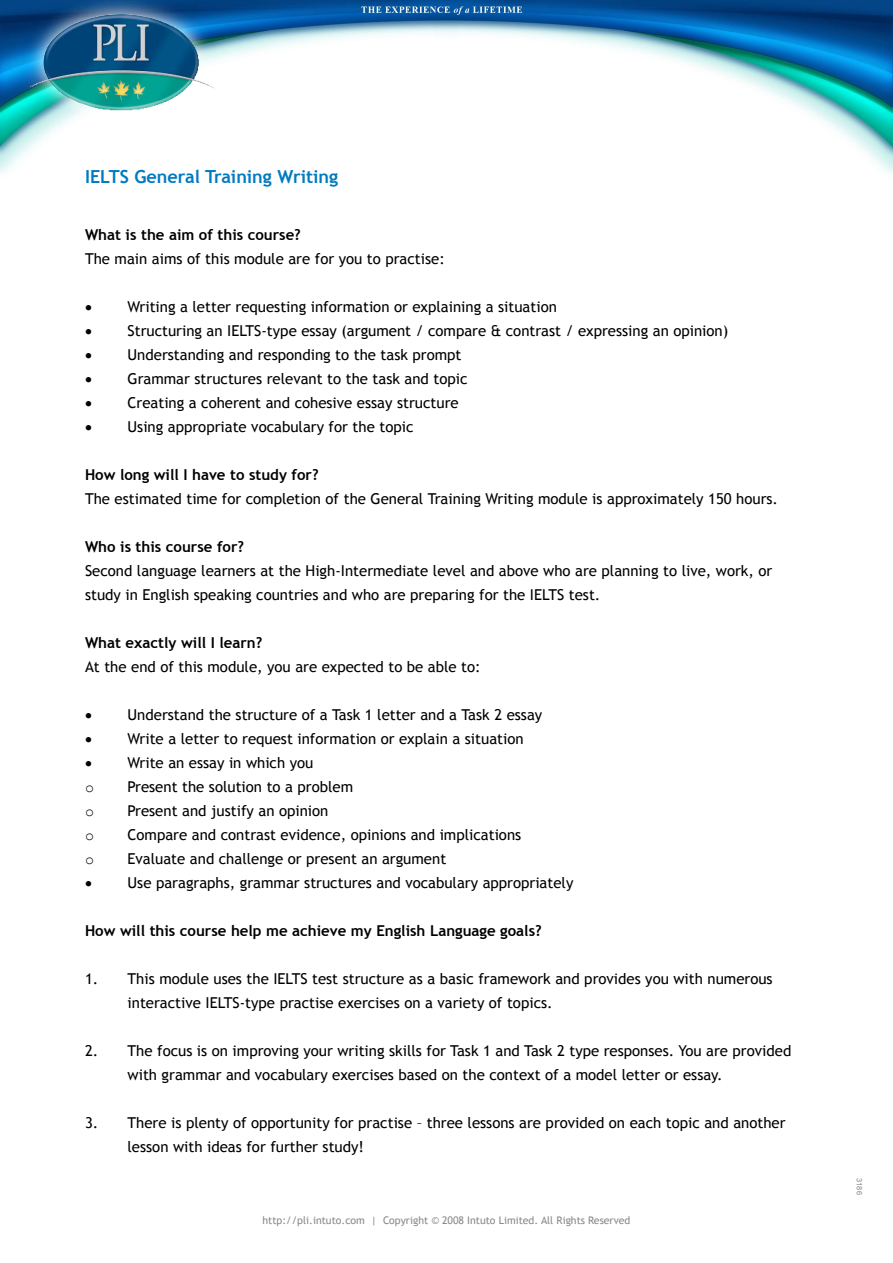
<style>
.page{position:relative;width:893px;height:1263px;background:#fff}
.page>*{position:absolute;margin:0;border:0;box-sizing:border-box;transform-origin:0 0}
.t1{font:700 18px "Trebuchet MS";color:#007ac0}
.t2{font:15px/24px "Trebuchet MS";color:#000}
.t3{font:700 15px "Trebuchet MS";color:#000}
.t4{font:15px "Courier New";color:#000}
.t5{font:10.5px "Trebuchet MS";color:#878889}
.t6{font:7.5px "Arial";color:#878889}
</style>
<div class="page">
<img style="left:0;top:0;width:893px;height:174px">
<svg style="left:15px;top:0;width:215px;height:130px"></svg>
<img style="left:31px;top:14px;width:183px;height:96px">
<p class="t1" style="left:85px;top:166px;width:255px">IELTS General Training Writing</p>
<p class="t3" style="left:85px;top:225px;width:217px">What is the aim of this course?</p>
<p class="t2" style="left:85px;top:247px;width:361px">The main aims of this module are for you to practise:</p>
<p class="t2" style="left:85px;top:295px;width:473px">• Writing a letter requesting information or explaining a situation</p>
<p class="t2" style="left:85px;top:319px;width:645px">• Structuring an IELTS-type essay (argument / compare &amp; contrast / expressing an opinion)</p>
<p class="t2" style="left:85px;top:343px;width:378px">• Understanding and responding to the task prompt</p>
<p class="t2" style="left:85px;top:367px;width:384px">• Grammar structures relevant to the task and topic</p>
<p class="t2" style="left:85px;top:391px;width:375px">• Creating a coherent and cohesive essay structure</p>
<p class="t2" style="left:85px;top:415px;width:330px">• Using appropriate vocabulary for the topic</p>
<p class="t3" style="left:85px;top:465px;width:235px">How long will I have to study for?</p>
<p class="t2" style="left:85px;top:487px;width:695px">The estimated time for completion of the General Training Writing module is approximately 150 hours.</p>
<p class="t3" style="left:85px;top:537px;width:160px">Who is this course for?</p>
<p class="t2" style="left:85px;top:559px;width:689px">Second language learners at the High-Intermediate level and above who are planning to live, work, or study in English speaking countries and who are preparing for the IELTS test.</p>
<p class="t3" style="left:85px;top:633px;width:179px">What exactly will I learn?</p>
<p class="t2" style="left:85px;top:655px;width:397px">At the end of this module, you are expected to be able to:</p>
<p class="t2" style="left:85px;top:703px;width:459px">• Understand the structure of a Task 1 letter and a Task 2 essay</p>
<p class="t2" style="left:85px;top:727px;width:440px">• Write a letter to request information or explain a situation</p>
<p class="t2" style="left:85px;top:751px;width:230px">• Write an essay in which you</p>
<p class="t4" style="left:85px;top:778px;width:10px">o</p>
<p class="t2" style="left:128px;top:775px;width:227px">Present the solution to a problem</p>
<p class="t4" style="left:85px;top:802px;width:10px">o</p>
<p class="t2" style="left:128px;top:799px;width:202px">Present and justify an opinion</p>
<p class="t4" style="left:85px;top:826px;width:10px">o</p>
<p class="t2" style="left:128px;top:823px;width:395px">Compare and contrast evidence, opinions and implications</p>
<p class="t4" style="left:85px;top:850px;width:10px">o</p>
<p class="t2" style="left:128px;top:847px;width:320px">Evaluate and challenge or present an argument</p>
<p class="t2" style="left:85px;top:871px;width:490px">• Use paragraphs, grammar structures and vocabulary appropriately</p>
<p class="t3" style="left:85px;top:921px;width:458px">How will this course help me achieve my English Language goals?</p>
<p class="t2" style="left:128px;top:967px;width:647px;text-indent:-43px">1. This module uses the IELTS test structure as a basic framework and provides you with numerous interactive IELTS-type practise exercises on a variety of topics.</p>
<p class="t2" style="left:128px;top:1039px;width:665px;text-indent:-43px">2. The focus is on improving your writing skills for Task 1 and Task 2 type responses. You are provided with grammar and vocabulary exercises based on the context of a model letter or essay.</p>
<p class="t2" style="left:128px;top:1111px;width:660px;text-indent:-43px">3. There is plenty of opportunity for practise – three lessons are provided on each topic and another lesson with ideas for further study!</p>
<p class="t5" style="left:263px;top:1214px;width:369px">http://pli.intuto.com | Copyright © 2008 Intuto Limited. All Rights Reserved</p>
<p class="t6" style="left:864px;top:1178px;width:18px;rotate:90deg">3186</p>
</div>
